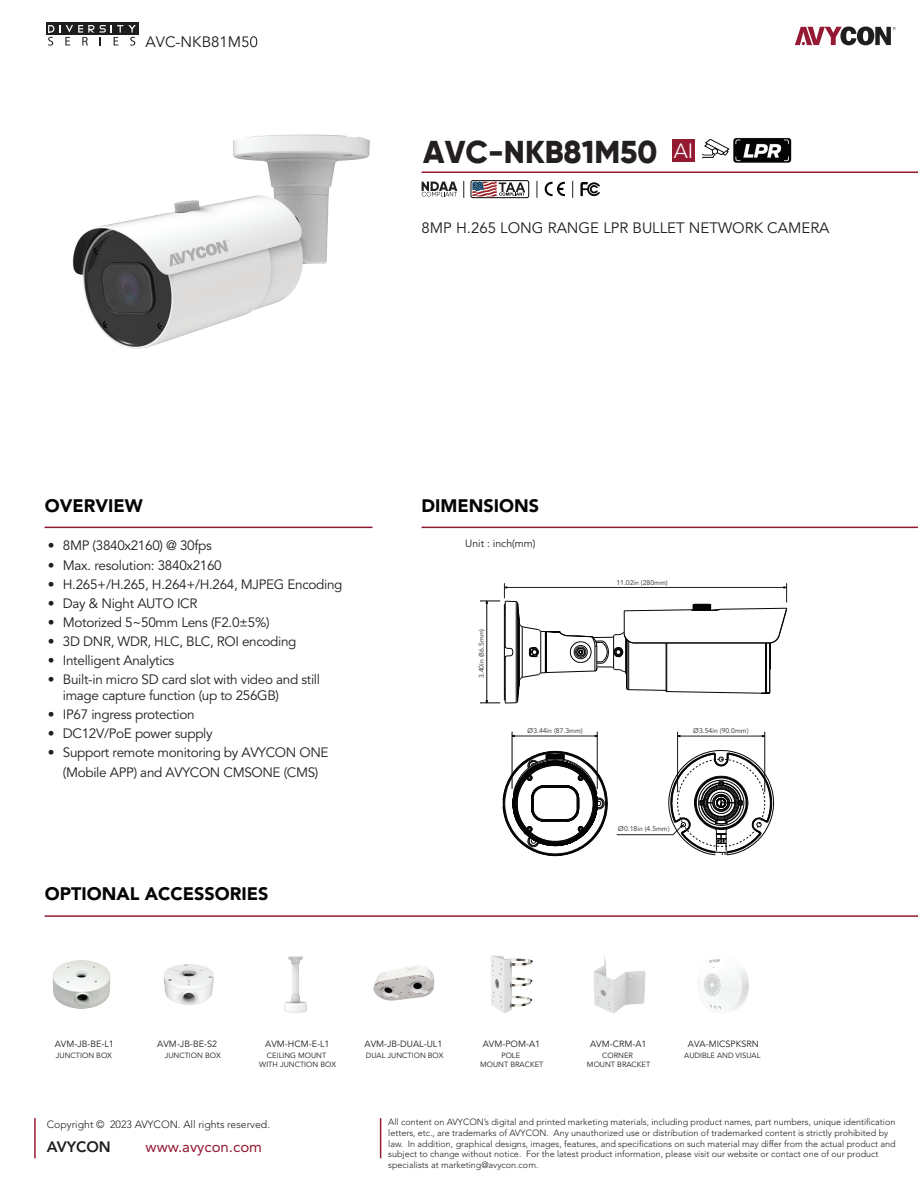
<style>
.page{position:relative;width:918px;height:1188px;background:#fff}
.page>*{position:absolute;margin:0;border:0;box-sizing:border-box;transform-origin:0 0}
.t1{font:800 31.5px "Gilroy";color:#231f20}
.t2{font:900 18px "Avenir LT Std";color:#040503}
.t3{font:15px "Avenir LT Std";color:#201d1e}
.t4{font:15px "Avenir LT Std";color:#951932}
.t5{font:800 15px "Avenir LT Std";color:#201d1e}
.t6{font:13.5px/19px "Avenir LT Std";letter-spacing:-.025em;color:#201d1e}
.t7{font:300 10.5px "Avenir LT Std";color:#201d1e}
.t8{font:10.5px "Avenir LT Std";color:#201d1d}
.t9{font:300 9px/10.8px "Avenir LT Std";color:#201d1e}
.t10{font:9px "Avenir LT Std";color:#201d1d}
.t11{font:7.5px/9px "Avenir LT Std";color:#201d1d;text-align:center}
.t12{font:6.9px "Avenir LT Std";color:#404041}
.s1{font-weight:300;font-size:10.5px}
</style>
<div class="page">
<hr style="left:422px;top:527px;width:496px;height:1px;background:#931a32">
<hr style="left:45px;top:527px;width:328px;height:1px;background:#931a32">
<hr style="left:45px;top:915px;width:873px;height:2px;background:#931a32">
<hr style="left:422px;top:172px;width:496px;height:1px;background:#931a32">
<svg style="left:795px;top:27px;width:101px;height:18px"></svg>
<hr style="left:34px;top:1118px;width:2px;height:40px;background:#951932">
<hr style="left:380px;top:1118px;width:1px;height:40px;background:#951932">
<div style="left:46px;top:23px;width:92px;height:12px;background:#201d1e"></div>
<svg style="left:48px;top:25px;width:88px;height:21px"></svg>
<img style="left:72px;top:134px;width:298px;height:215px">
<img style="left:53px;top:960px;width:57px;height:49px">
<img style="left:163px;top:964px;width:51px;height:41px">
<img style="left:284px;top:956px;width:23px;height:57px">
<img style="left:491px;top:955px;width:42px;height:59px">
<img style="left:373px;top:966px;width:62px;height:35px">
<img style="left:593px;top:956px;width:53px;height:58px">
<hr style="left:514px;top:736px;width:82px;height:1px;background:#201d1e">
<hr style="left:512px;top:732px;width:1px;height:57px;background:#201d1e">
<hr style="left:597px;top:732px;width:1px;height:57px;background:#201d1e">
<hr style="left:679px;top:736px;width:83px;height:1px;background:#201d1e">
<hr style="left:765px;top:732px;width:1px;height:60px;background:#201d1e">
<hr style="left:677px;top:732px;width:1px;height:60px;background:#201d1e">
<svg style="left:480px;top:583px;width:307px;height:121px"></svg>
<svg style="left:503px;top:751px;width:104px;height:105px"></svg>
<svg style="left:617px;top:750px;width:157px;height:105px"></svg>
<svg style="left:242px;top:36px;width:15px;height:11px"></svg>
<div style="left:672px;top:139px;width:23px;height:23px;background:#941a31"></div>
<svg style="left:537px;top:181px;width:1px;height:17px"></svg>
<svg style="left:463px;top:181px;width:1px;height:17px"></svg>
<svg style="left:572px;top:181px;width:1px;height:17px"></svg>
<svg style="left:580px;top:182px;width:20px;height:14px"></svg>
<svg style="left:545px;top:182px;width:20px;height:14px"></svg>
<svg style="left:422px;top:182px;width:35px;height:15px"></svg>
<div style="left:471px;top:180px;width:58px;height:18px;border:1px solid #040503;border-radius:2px"></div>
<svg style="left:472px;top:182px;width:53px;height:14px"></svg>
<img style="left:702px;top:138px;width:90px;height:25px">
<img style="left:704px;top:959px;width:45px;height:53px">
<h3 class="t3" style="left:146px;top:33px;width:97px">AVC-NKB81M</h3>
<h1 class="t1" style="left:423px;top:132px;width:272px">AVC-NKB81M50 <sup>AI</sup></h1>
<h3 class="t3" style="left:422px;top:219px;width:410px">8MP H.265 LONG RANGE LPR BULLET NETWORK CAMERA</h3>
<h2 class="t2" style="left:45px;top:495px;width:99px">OVERVIEW</h2>
<h2 class="t2" style="left:422px;top:495px;width:119px">DIMENSIONS</h2>
<h3 class="t6" style="left:48px;top:537px;width:165px">• 8MP (3840x2160) @ 30fps</h3>
<p class="t8" style="left:465px;top:538px;width:72px">Unit : inch(mm)</p>
<h3 class="t6" style="left:48px;top:556px;width:175px">• Max. resolution: 3840x2160</h3>
<h3 class="t6" style="left:48px;top:575px;width:296px">• H.265+/H.265, H.264+/H.264, MJPEG Encoding</h3>
<h3 class="t6" style="left:48px;top:594px;width:151px">• Day &amp; Night AUTO ICR •</h3>
<h3 class="t6" style="left:48px;top:632px;width:250px">• 3D DNR, WDR, HLC, BLC, ROI encoding</h3>
<p class="t12" style="left:616px;top:578px;width:53px">11.02in (280mm)</p>
<h3 class="t6" style="left:63px;top:613px;width:208px">Motorized 5~50mm Lens (F2.0±5%)</h3>
<h3 class="t6" style="left:48px;top:651px;width:128px">• Intelligent Analytics</h3>
<h3 class="t6" style="left:63px;top:672px;width:259px;line-height:16.4px;text-indent:-15px">• Built-in micro SD card slot with video and still image capture function (up to 256GB)</h3>
<h3 class="t6" style="left:48px;top:706px;width:148px">• IP67 ingress protection</h3>
<h3 class="t6" style="left:48px;top:725px;width:166px">• DC12V/PoE power supply</h3>
<h3 class="t6" style="left:48px;top:744px;width:282px;text-align:center">• Support remote monitoring by AVYCON ONE (Mobile APP) and AVYCON CMSONE (CMS)</h3>
<p class="t12" style="left:478px;top:678px;width:51px;rotate:-90deg">3.40in (86.5mm)</p>
<p class="t12" style="left:527px;top:727px;width:57px"><span class="s1">ø</span>3.44in (87.3mm)</p>
<p class="t12" style="left:693px;top:727px;width:57px"><span class="s1">ø</span>3.54in (90.0mm)</p>
<h2 class="t2" style="left:45px;top:883px;width:225px">OPTIONAL ACCESSORIES</h2>
<p class="t12" style="left:618px;top:825px;width:53px"><span class="s1">ø</span>0.18in (4.5mm)</p>
<p class="t10" style="left:55px;top:1039px;width:61px">AVM-JB-BE-L1</p>
<p class="t10" style="left:157px;top:1039px;width:61px">AVM-JB-BE-S2</p>
<p class="t10" style="left:265px;top:1039px;width:66px">AVM-HCM-E-L1</p>
<p class="t10" style="left:365px;top:1039px;width:79px">AVM-JB-DUAL-UL1</p>
<p class="t10" style="left:483px;top:1039px;width:59px">AVM-POM-A1</p>
<p class="t10" style="left:590px;top:1039px;width:58px">AVM-CRM-A1</p>
<p class="t11" style="left:56px;top:1051px;width:58px">JUNCTION BOX</p>
<p class="t11" style="left:165px;top:1051px;width:58px">JUNCTION BOX</p>
<p class="t11" style="left:259px;top:1051px;width:78px">CEILING MOUNT<br>WITH JUNCTION BOX</p>
<p class="t11" style="left:480px;top:1051px;width:65px">POLE<br>MOUNT BRACKET</p>
<p class="t11" style="left:587px;top:1051px;width:65px">CORNER<br>MOUNT BRACKET</p>
<p class="t11" style="left:366px;top:1051px;width:79px">DUAL JUNCTION BOX</p>
<p class="t10" style="left:688px;top:1039px;width:72px">AVA-MICSPKSRN</p>
<p class="t11" style="left:684px;top:1051px;width:78px">AUDIBLE AND VISUAL</p>
<p class="t7" style="left:47px;top:1118px;width:225px">Copyright © 2023 AVYCON. All rights reserved.</p>
<p class="t9" style="left:388px;top:1117px;width:509px">All content on AVYCON’s digital and printed marketing materials, including product names, part numbers, unique identification letters, etc., are trademarks of AVYCON. Any unauthorized use or distribution of trademarked content is strictly prohibited by law. In addition, graphical designs, images, features, and specifications on such material may differ from the actual product and subject to change without notice. For the latest product information, please visit our website or contact one of our product specialists at marketing@avycon.com.</p>
<h3 class="t5" style="left:47px;top:1138px;width:66px">AVYCON</h3>
<h3 class="t4" style="left:146px;top:1138px;width:118px">www.avycon.com</h3>
</div>
